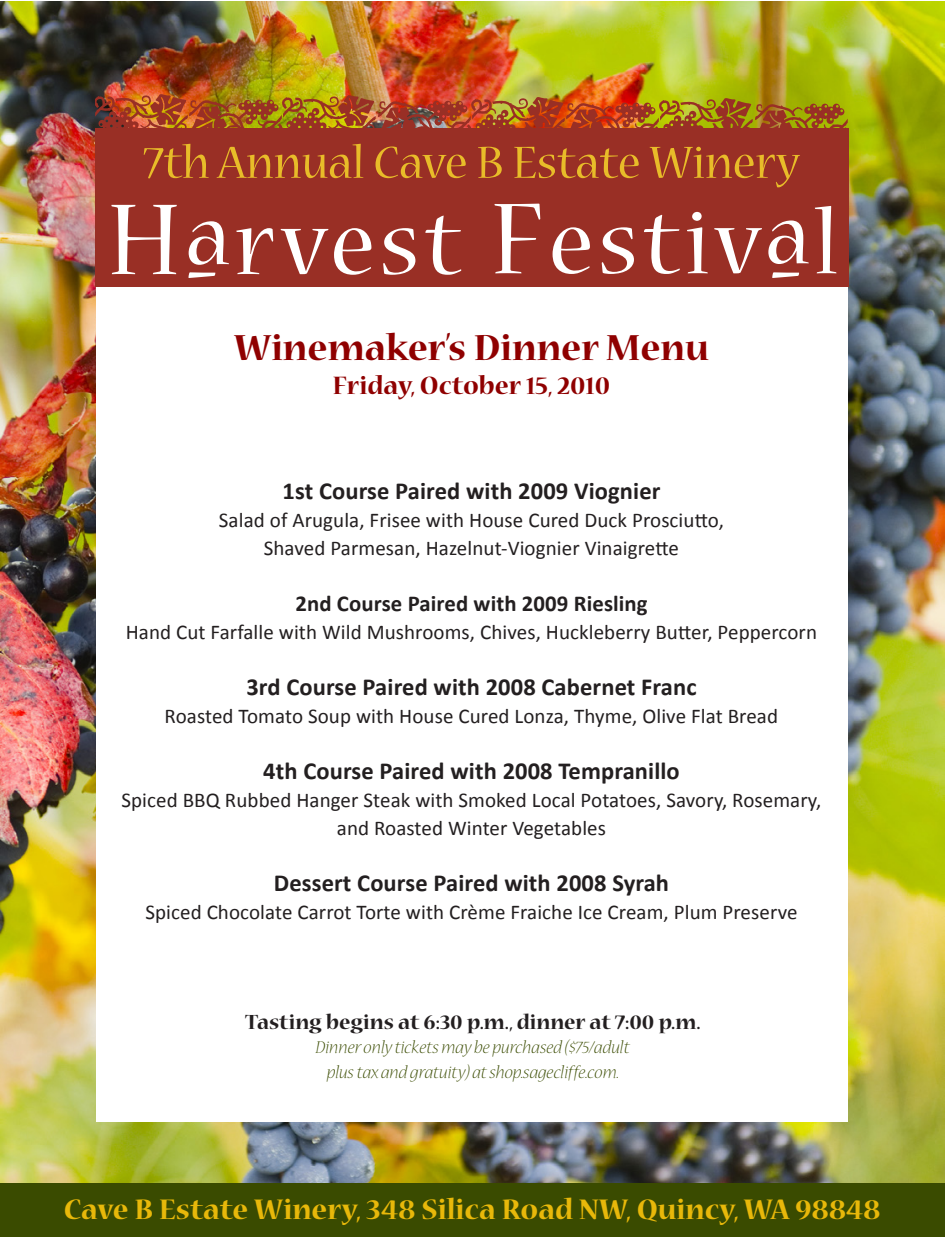
<style>
.page{position:relative;width:945px;height:1237px;background:#fff}
.page>*{position:absolute;margin:0;border:0;box-sizing:border-box;transform-origin:0 0}
.t1{font:50.05px "Nueva Std";color:#e8bc29}
.body{font:700 40.25px "Nueva Std";color:#8f0000}
.t2{font:700 31.5px "Nueva Std";color:#e8b80a}
.body-2{font:700 28px "Nueva Std";color:#8f0000}
.body-3{font:700 24.5px "Calibri";letter-spacing:.005em;color:#231f20}
.body-4{font:700 22.75px "Nueva Std";color:#231f20}
.body-5{font:700 22.75px "Calibri";letter-spacing:.005em;color:#231f20}
.body-6{font:21px/28px "Calibri";letter-spacing:.005em;color:#231f20;text-align:center}
.body-7{font:italic 300 19.25px/24.5px "Nueva Std";color:#3a4b00;text-align:center}
</style>
<div class="page">
<img style="left:0;top:1px;width:944px;height:1216px">
<div style="left:96px;top:280px;width:751px;height:841px;background:#fff"></div>
<div style="left:1px;top:1182px;width:944px;height:53px;background:#3a4b00"></div>
<div style="left:96px;top:128px;width:753px;height:158px;background:#992f25"></div>
<svg style="left:111px;top:205px;width:66px;height:69px"></svg>
<svg style="left:189px;top:221px;width:40px;height:44px"></svg>
<svg style="left:236px;top:228px;width:37px;height:46px"></svg>
<svg style="left:281px;top:229px;width:47px;height:45px"></svg>
<svg style="left:334px;top:228px;width:37px;height:47px"></svg>
<svg style="left:383px;top:228px;width:32px;height:47px"></svg>
<svg style="left:425px;top:215px;width:36px;height:60px"></svg>
<svg style="left:189px;top:272px;width:26px;height:6px"></svg>
<svg style="left:495px;top:203px;width:45px;height:70px"></svg>
<svg style="left:553px;top:227px;width:37px;height:47px"></svg>
<svg style="left:602px;top:227px;width:32px;height:47px"></svg>
<svg style="left:644px;top:215px;width:36px;height:59px"></svg>
<svg style="left:687px;top:212px;width:21px;height:61px"></svg>
<svg style="left:714px;top:228px;width:48px;height:45px"></svg>
<svg style="left:768px;top:220px;width:41px;height:44px"></svg>
<svg style="left:815px;top:206px;width:21px;height:67px"></svg>
<svg style="left:772px;top:272px;width:27px;height:6px"></svg>
<img style="left:96px;top:94px;width:753px;height:34px">
<p class="t1" style="left:143px;top:140px;width:658px">7th Annual Cave B Estate Winery</p>
<p class="body" style="left:234px;top:329px;width:476px">Winemaker’s Dinner Menu</p>
<p class="body-2" style="left:333px;top:372px;width:279px">Friday, October 15, 2010</p>
<p class="body-3" style="left:283px;top:475px;width:379px">1st Course Paired with 2009 Viognier</p>
<p class="body-6" style="left:219px;top:505px;width:507px">Salad of Arugula, Frisee with House Cured Duck Prosciutto,<br>Shaved Parmesan, Hazelnut-Viognier Vinaigrette</p>
<p class="body-5" style="left:295px;top:589px;width:354px">2nd Course Paired with 2009 Riesling</p>
<p class="body-6" style="left:126px;top:617px;width:693px">Hand Cut Farfalle with Wild Mushrooms, Chives, Huckleberry Butter, Peppercorn</p>
<p class="body-3" style="left:246px;top:671px;width:452px">3rd Course Paired with 2008 Cabernet Franc</p>
<p class="body-6" style="left:165px;top:701px;width:615px">Roasted Tomato Soup with House Cured Lonza, Thyme, Olive Flat Bread</p>
<p class="body-3" style="left:263px;top:755px;width:418px">4th Course Paired with 2008 Tempranillo</p>
<p class="body-6" style="left:121px;top:785px;width:701px">Spiced BBQ Rubbed Hanger Steak with Smoked Local Potatoes, Savory, Rosemary, and Roasted Winter Vegetables</p>
<p class="body-3" style="left:274px;top:867px;width:397px">Dessert Course Paired with 2008 Syrah</p>
<p class="body-6" style="left:145px;top:897px;width:654px">Spiced Chocolate Carrot Torte with Crème Fraiche Ice Cream, Plum Preserve</p>
<p class="body-4" style="left:245px;top:1011px;width:457px">Tasting begins at 6:30 p.m., dinner at 7:00 p.m.</p>
<p class="body-7" style="left:316px;top:1035px;width:316px">Dinner only tickets may be purchased ($75/adult plus tax and gratuity) at shop.sagecliffe.com.</p>
<p class="t2" style="left:64px;top:1194px;width:818px">Cave B Estate Winery, 348 Silica Road NW, Quincy, WA 98848</p>
</div>
